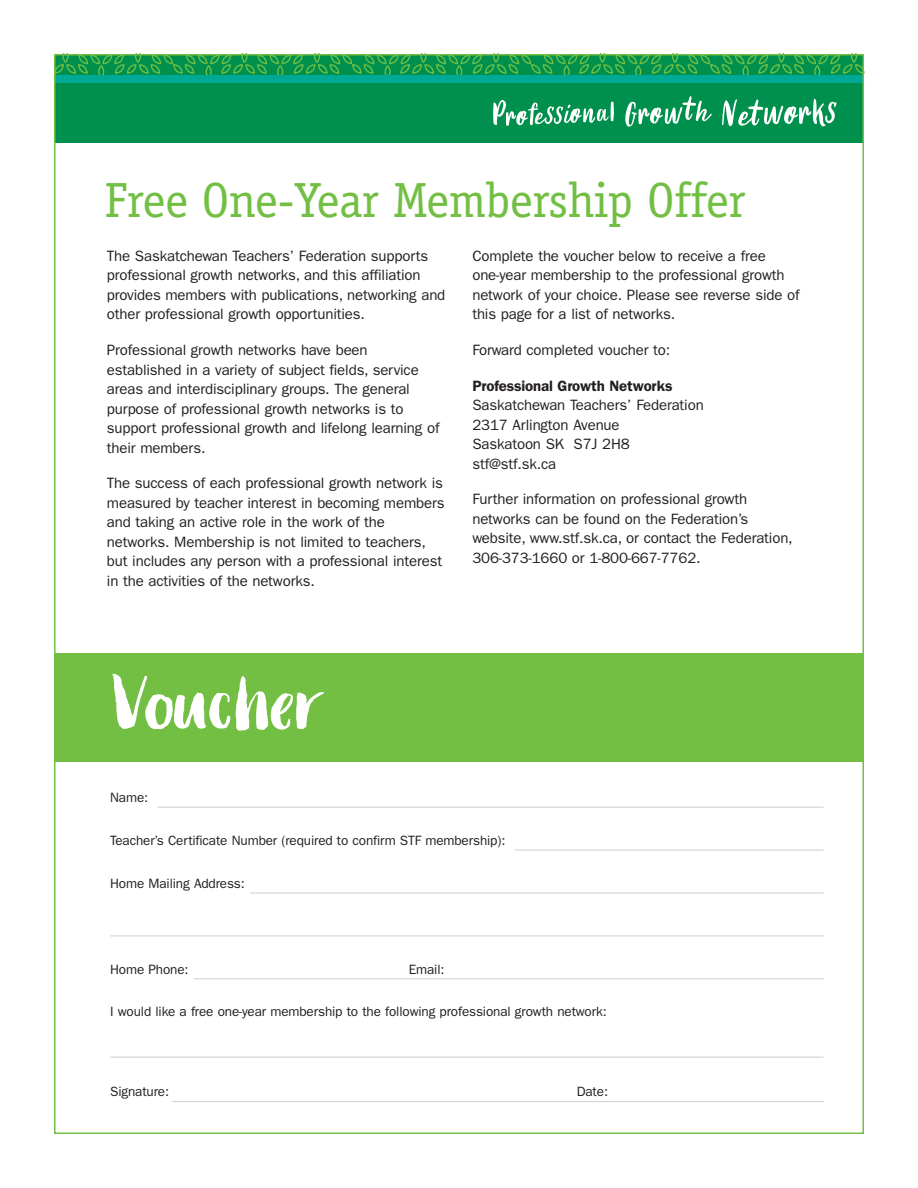
<style>
.page{position:relative;width:918px;height:1188px;background:#fff}
.page>*{position:absolute;margin:0;border:0;box-sizing:border-box;transform-origin:0 0}
.headers{font:106.5px "Kota";letter-spacing:-.01em;color:#fff}
.headers-2{font:49.5px "Officina Serif";letter-spacing:-.01em;color:#72bf44}
.body{font:15px/19.5px "ITC Franklin Gothic Std";letter-spacing:-.01em;color:#231f20}
.body-2{font:13.5px "ITC Franklin Gothic Std";letter-spacing:-.01em;color:#231f20}
.s1{font-weight:600}
</style>
<div class="page">
<hr style="left:157px;top:807px;width:667px;height:1px;background:#d1d3d4">
<hr style="left:515px;top:850px;width:308px;height:1px;background:#d1d3d4">
<hr style="left:250px;top:892px;width:573px;height:2px;background:#d1d3d4">
<hr style="left:110px;top:935px;width:714px;height:1px;background:#d1d3d4">
<hr style="left:194px;top:978px;width:629px;height:1px;background:#d1d3d4">
<hr style="left:110px;top:1057px;width:714px;height:1px;background:#d1d3d4">
<hr style="left:172px;top:1101px;width:652px;height:1px;background:#d1d3d4">
<div style="left:54px;top:653px;width:810px;height:109px;background:#72bf44"></div>
<div style="left:54px;top:83px;width:810px;height:60px;background:#00904d"></div>
<svg style="left:57px;top:57px;width:804px;height:18px;background:#17994a"></svg>
<div style="left:54px;top:75px;width:810px;height:8px;background:#00a995"></div>
<svg style="left:625px;top:96px;width:87px;height:31px"></svg>
<svg style="left:722px;top:99px;width:114px;height:27px"></svg>
<svg style="left:493px;top:100px;width:121px;height:26px"></svg>
<p class="headers-2" style="left:105px;top:171px;width:643px">Free One-Year Membership Offer</p>
<p class="body" style="left:107px;top:246px;width:340px">The Saskatchewan Teachers’ Federation supports professional growth networks, and this affiliation provides members with publications, networking and other professional growth opportunities.</p>
<p class="body" style="left:107px;top:340px;width:334px">Professional growth networks have been established in a variety of subject fields, service areas and interdisciplinary groups. The general purpose of professional growth networks is to support professional growth and lifelong learning of their members.</p>
<p class="body" style="left:107px;top:474px;width:339px">The success of each professional growth network is measured by teacher interest in becoming members and taking an active role in the work of the networks. Membership is not limited to teachers, but includes any person with a professional interest in the activities of the networks.</p>
<p class="body" style="left:472px;top:246px;width:329px">Complete the voucher below to receive a free one-year membership to the professional growth network of your choice. Please see reverse side of this page for a list of networks.</p>
<p class="body" style="left:472px;top:340px;width:199px">Forward completed voucher to:</p>
<p class="body" style="left:472px;top:376px;width:233px"><span class="s1">Professional Growth Networks<br></span>Saskatchewan Teachers’ Federation<br>2317 Arlington Avenue<br>Saskatoon SK S7J 2H8 stf@stf.sk.ca</p>
<p class="body" style="left:472px;top:490px;width:322px">Further information on professional growth networks can be found on the Federation’s website, www.stf.sk.ca, or contact the Federation, 306-373-1660 or 1-800-667-7762.</p>
<p class="headers" style="left:110px;top:653px;width:211px">Voucher</p>
<p class="body-2" style="left:110px;top:790px;width:40px">Name:</p>
<p class="body-2" style="left:110px;top:833px;width:397px">Teacher’s Certificate Number (required to confirm STF membership):</p>
<p class="body-2" style="left:110px;top:875px;width:136px">Home Mailing Address:</p>
<p class="body-2" style="left:110px;top:961px;width:80px">Home Phone:</p>
<p class="body-2" style="left:409px;top:961px;width:37px">Email:</p>
<p class="body-2" style="left:110px;top:1004px;width:498px">I would like a free one-year membership to the following professional growth network:</p>
<p class="body-2" style="left:110px;top:1084px;width:60px">Signature:</p>
<p class="body-2" style="left:577px;top:1084px;width:33px">Date:</p>
</div>
